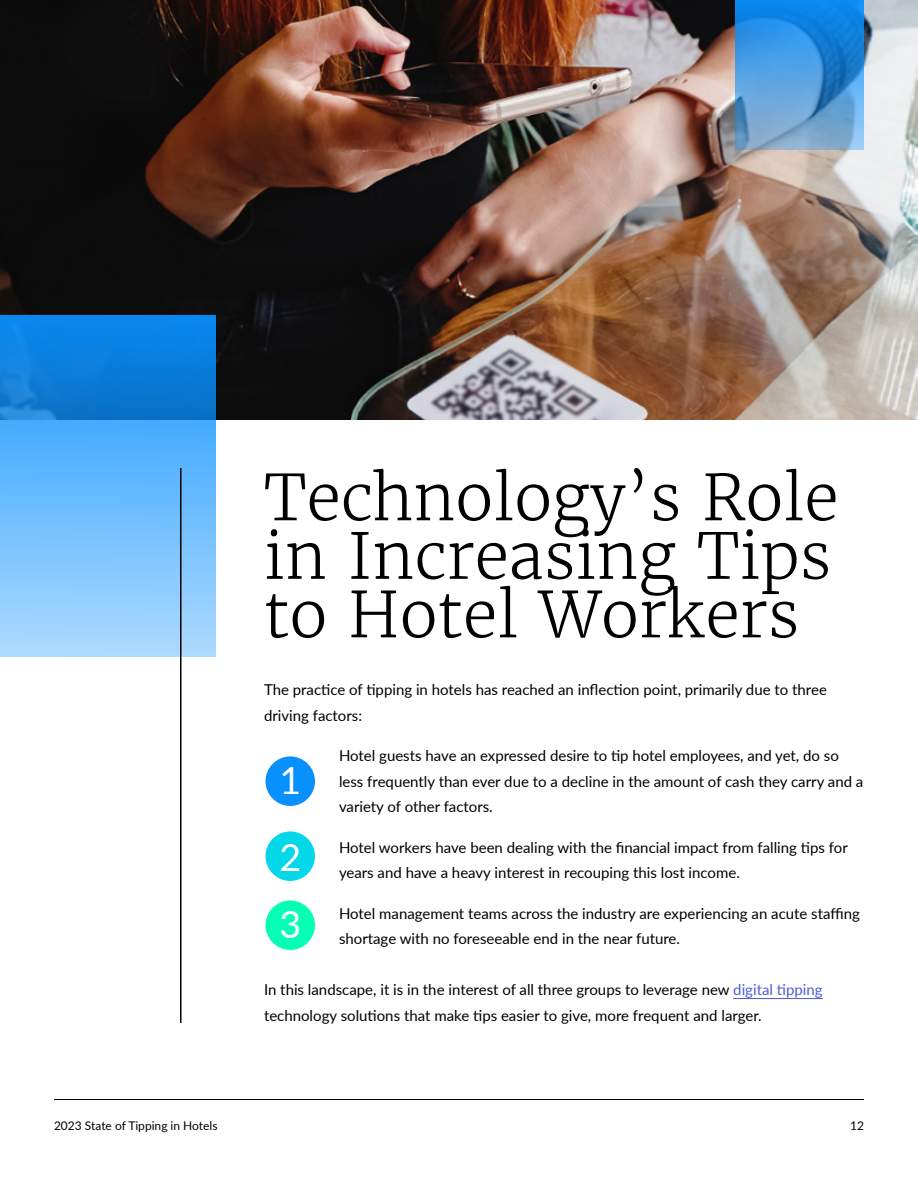
<style>
.page{position:relative;width:918px;height:1188px;background:#fff}
.page>*{position:absolute;margin:0;border:0;box-sizing:border-box;transform-origin:0 0}
.t1{font:300 63px/58.5px "Merriweather";color:#000;text-align:justify}
.t2{font:37.5px/77.1px "Lato";color:#fff}
.t3{font:15px/25.5px "Lato";color:#000}
.t4{font:12px "Lato";color:#000}
.s1{color:#4f5cd6}
</style>
<div class="page">
<hr style="left:54px;top:1099px;width:810px;height:1px;background:#000">
<img style="left:0;top:0;width:918px;height:420px">
<hr style="left:733px;top:998px;width:90px;height:1px;background:#4f5cd6">
<div style="left:266px;top:756px;width:49px;height:50px;background:#0890ff;border-radius:50%"></div>
<div style="left:266px;top:831px;width:49px;height:50px;background:#04d7e8;border-radius:50%"></div>
<div style="left:266px;top:900px;width:49px;height:50px;background:#05ffb4;border-radius:50%"></div>
<svg style="left:0;top:315px;width:216px;height:342px"></svg>
<svg style="left:735px;top:0;width:129px;height:150px"></svg>
<hr style="left:180px;top:468px;width:2px;height:555px;background:#000">
<h1 class="t1" style="left:264px;top:469px;width:576px">Technology’s Role in Increasing Tips to Hotel Workers</h1>
<p class="t3" style="left:264px;top:676px;width:564px">The practice of tipping in hotels has reached an inflection point, primarily due to three driving factors:</p>
<p class="t3" style="left:339px;top:742px;width:526px">Hotel guests have an expressed desire to tip hotel employees, and yet, do so less frequently than ever due to a decline in the amount of cash they carry and a variety of other factors.</p>
<p class="t3" style="left:339px;top:834px;width:510px">Hotel workers have been dealing with the financial impact from falling tips for years and have a heavy interest in recouping this lost income.</p>
<p class="t3" style="left:339px;top:900px;width:523px">Hotel management teams across the industry are experiencing an acute staffing shortage with no foreseeable end in the near future.</p>
<p class="t3" style="left:264px;top:976px;width:560px">In this landscape, it is in the interest of all three groups to leverage new <span class="s1">digital tipping </span>technology solutions that make tips easier to give, more frequent and larger.</p>
<h2 class="t2" style="left:279px;top:740px;width:23px">1<br>2</h2>
<h2 class="t2" style="left:279px;top:884px;width:23px">3</h2>
<p class="t4" style="left:54px;top:1117px;width:165px">2023 State of Tipping in Hotels</p>
<p class="t4" style="left:850px;top:1117px;width:15px">12</p>
</div>
